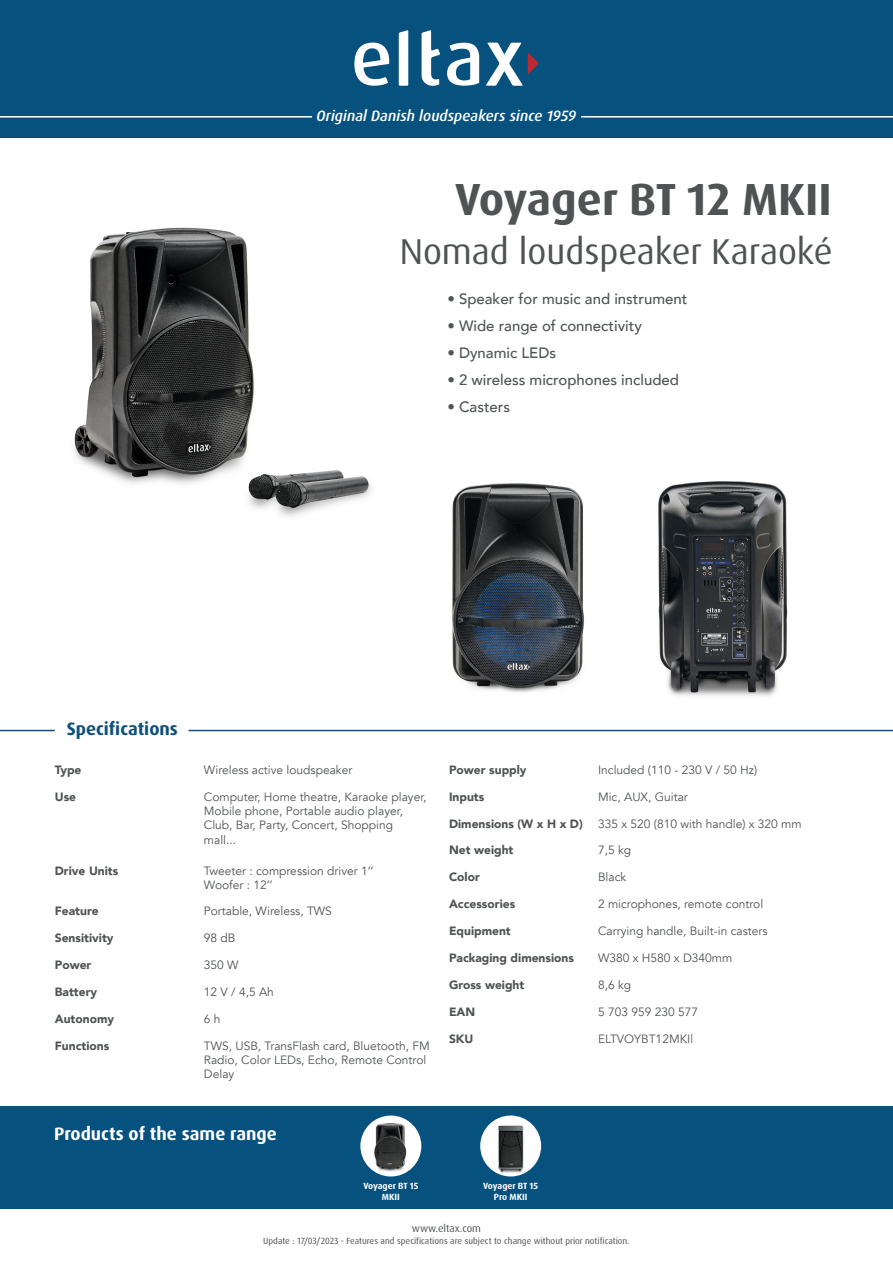
<style>
.page{position:relative;width:893px;height:1263px;background:#fff}
.page>*{position:absolute;margin:0;border:0;box-sizing:border-box;transform-origin:0 0}
.t1{font:700 45px "Dax Pro";color:#505353}
.t2{font:36px "Dax Pro";color:#505353}
.t3{font:700 18px "Dax Pro";color:#fff}
.t4{font:700 18px "Dax Pro";color:#0f5079}
.t5{font:500 15px "Avenir";color:#505454}
.t6{font:italic 500 15px "Dax Pro";color:#fff}
.t7{font:12px/14.4px "Avenir";color:#505353}
.t8{font:900 12px "Avenir";color:#505353}
.t9{font:10.5px "Dax Pro";color:#505353}
.t10{font:9px "Dax Pro";color:#505353}
.t11{font:700 9px "Dax Pro";color:#fff}
</style>
<div class="page">
<div style="left:0;top:0;width:893px;height:137px;background:#06517e"></div>
<svg style="left:354px;top:42px;width:36px;height:44px"></svg>
<svg style="left:399px;top:30px;width:9px;height:56px"></svg>
<svg style="left:422px;top:30px;width:18px;height:56px"></svg>
<svg style="left:447px;top:43px;width:32px;height:43px"></svg>
<svg style="left:486px;top:43px;width:53px;height:43px"></svg>
<img style="left:74px;top:227px;width:298px;height:290px">
<img style="left:658px;top:481px;width:130px;height:215px">
<img style="left:452px;top:483px;width:132px;height:210px">
<div style="left:0;top:1107px;width:893px;height:102px;background:#06517e"></div>
<hr style="left:0;top:1209px;width:893px;height:1px;background:#06517e">
<hr style="left:189px;top:730px;width:704px;height:1px;background:#174f7a">
<hr style="left:0;top:730px;width:55px;height:1px;background:#174f7a">
<hr style="left:0;top:116px;width:312px;height:2px;background:#fff">
<hr style="left:581px;top:116px;width:312px;height:2px;background:#fff">
<img style="left:480px;top:1115px;width:61px;height:61px;border-radius:30px">
<img style="left:360px;top:1115px;width:61px;height:61px;border-radius:30px">
<p class="t6" style="left:317px;top:107px;width:261px">Original Danish loudspeakers since 1959</p>
<p class="t1" style="left:455px;top:170px;width:378px">Voyager BT 12 MKII</p>
<p class="t2" style="left:400px;top:229px;width:434px">Nomad loudspeaker Karaoké</p>
<p class="t5" style="left:447px;top:286px;width:242px">• Speaker for music and instrument</p>
<p class="t5" style="left:447px;top:313px;width:196px">• Wide range of connectivity</p>
<p class="t5" style="left:447px;top:340px;width:110px">• Dynamic LEDs</p>
<p class="t5" style="left:447px;top:367px;width:233px">• 2 wireless microphones included</p>
<p class="t5" style="left:447px;top:394px;width:64px">• Casters</p>
<p class="t4" style="left:67px;top:717px;width:113px">Specifications</p>
<p class="t8" style="left:55px;top:759px;width:28px">Type</p>
<p class="t7" style="left:204px;top:763px;width:150px">Wireless active loudspeaker</p>
<p class="t7" style="left:204px;top:789px;width:224px">Computer, Home theatre, Karaoke player,</p>
<p class="t7" style="left:204px;top:804px;width:201px">Mobile phone, Portable audio player,</p>
<p class="t7" style="left:204px;top:818px;width:191px">Club, Bar, Party, Concert, Shopping</p>
<p class="t7" style="left:204px;top:833px;width:34px">mall...</p>
<p class="t8" style="left:55px;top:786px;width:23px">Use</p>
<p class="t7" style="left:204px;top:863px;width:171px">Tweeter : compression driver 1’’</p>
<p class="t7" style="left:204px;top:878px;width:70px">Woofer : 12’’</p>
<p class="t8" style="left:55px;top:860px;width:65px">Drive Units</p>
<p class="t8" style="left:55px;top:901px;width:45px">Feature</p>
<p class="t7" style="left:204px;top:904px;width:130px">Portable, Wireless, TWS</p>
<p class="t8" style="left:55px;top:927px;width:60px">Sensitivity</p>
<p class="t7" style="left:204px;top:931px;width:33px">98 dB</p>
<p class="t8" style="left:55px;top:954px;width:38px">Power</p>
<p class="t7" style="left:204px;top:958px;width:36px">350 W</p>
<p class="t8" style="left:55px;top:981px;width:44px">Battery</p>
<p class="t7" style="left:204px;top:985px;width:72px">12 V / 4,5 Ah</p>
<p class="t8" style="left:55px;top:1008px;width:61px">Autonomy</p>
<p class="t7" style="left:204px;top:1011px;width:18px">6 h</p>
<p class="t7" style="left:204px;top:1038px;width:227px">TWS, USB, TransFlash card, Bluetooth, FM<br>Radio, Color LEDs, Echo, Remote Control<br>Delay</p>
<p class="t8" style="left:55px;top:1035px;width:56px">Functions</p>
<p class="t3" style="left:54px;top:1122px;width:224px">Products of the same range</p>
<p class="t11" style="left:363px;top:1180px;width:57px">Voyager BT 15</p>
<p class="t11" style="left:382px;top:1191px;width:19px">MKII</p>
<p class="t8" style="left:449px;top:759px;width:79px">Power supply</p>
<p class="t7" style="left:598px;top:763px;width:161px">Included (110 - 230 V / 50 Hz)</p>
<p class="t8" style="left:449px;top:786px;width:37px">Inputs</p>
<p class="t7" style="left:598px;top:789px;width:91px">Mic, AUX, Guitar</p>
<p class="t8" style="left:449px;top:813px;width:135px">Dimensions (W x H x D)</p>
<p class="t7" style="left:598px;top:816px;width:205px">335 x 520 (810 with handle) x 320 mm</p>
<p class="t8" style="left:449px;top:840px;width:66px">Net weight</p>
<p class="t7" style="left:598px;top:843px;width:35px">7,5 kg</p>
<p class="t8" style="left:449px;top:867px;width:32px">Color</p>
<p class="t7" style="left:598px;top:870px;width:30px">Black</p>
<p class="t8" style="left:449px;top:894px;width:68px">Accessories</p>
<p class="t7" style="left:598px;top:897px;width:167px">2 microphones, remote control</p>
<p class="t8" style="left:449px;top:920px;width:63px">Equipment</p>
<p class="t7" style="left:598px;top:924px;width:171px">Carrying handle, Built-in casters</p>
<p class="t8" style="left:449px;top:947px;width:126px">Packaging dimensions</p>
<p class="t7" style="left:598px;top:951px;width:136px">W380 x H580 x D340mm</p>
<p class="t8" style="left:449px;top:974px;width:77px">Gross weight</p>
<p class="t7" style="left:598px;top:978px;width:35px">8,6 kg</p>
<p class="t8" style="left:449px;top:1001px;width:28px">EAN</p>
<p class="t7" style="left:598px;top:1004px;width:102px">5 703 959 230 577</p>
<p class="t8" style="left:449px;top:1028px;width:26px">SKU</p>
<p class="t7" style="left:598px;top:1031px;width:96px">ELTVOYBT12MKI|</p>
<p class="t11" style="left:483px;top:1180px;width:57px">Voyager BT 15</p>
<p class="t11" style="left:494px;top:1191px;width:35px">Pro MKII</p>
<p class="t9" style="left:412px;top:1221px;width:71px">www.eltax.com</p>
<p class="t10" style="left:263px;top:1235px;width:368px">Update : 17/03/2023 - Features and specifications are subject to change without prior notification.</p>
</div>
